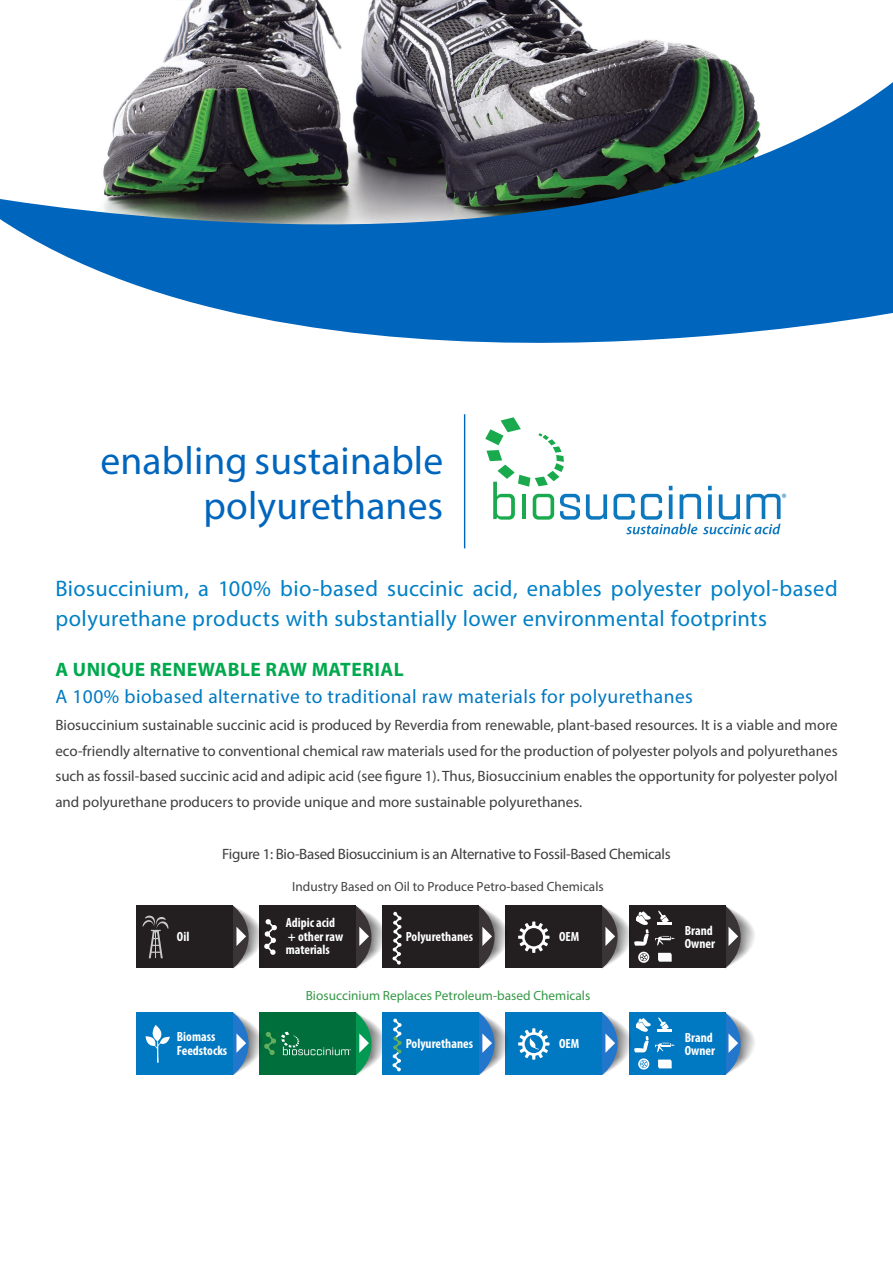
<style>
.page{position:relative;width:893px;height:1263px;background:#fff}
.page>*{position:absolute;margin:0;border:0;box-sizing:border-box;transform-origin:0 0}
.t1{font:39.6px/45.2px "Myriad Pro";letter-spacing:.005em;color:#0065bd;text-align:right}
.body_text_smaller{font:22.5px/30px "Myriad Pro";letter-spacing:.015em;color:#0080c6}
.body_text_smaller-2{font:19.5px "Myriad Pro";letter-spacing:.025em;color:#0079c2}
.body_text_smaller-3{font:700 19.5px "Myriad Pro";letter-spacing:.025em;color:#00a94e}
.body_text_smaller-4{font:15px/25.5px "Myriad Pro";letter-spacing:-.02em;color:#3e3e3f;text-align:justify}
.t2{font:700 condensed 13.35px/13.4px "Myriad Pro";color:#fff}
.t3{font:13.35px "Myriad Pro";color:#424143}
.t4{font:13.35px "Myriad Pro";color:#359846}
</style>
<div class="page">
<img style="left:154px;top:0;width:586px;height:71px">
<svg style="left:0;top:71px;width:893px;height:360px"></svg>
<svg style="left:586px;top:494px;width:21px;height:26px"></svg>
<svg style="left:485px;top:417px;width:95px;height:103px"></svg>
<svg style="left:613px;top:486px;width:173px;height:48px"></svg>
<hr style="left:464px;top:414px;width:1px;height:134px;background:#0065bd">
<div style="left:629px;top:1012px;width:96px;height:63px;background:#0079c2"></div>
<div style="left:506px;top:1012px;width:96px;height:63px;background:#0079c2"></div>
<div style="left:383px;top:1012px;width:96px;height:63px;background:#0079c2"></div>
<div style="left:137px;top:1012px;width:96px;height:63px;background:#0079c2"></div>
<svg style="left:479px;top:1012px;width:29px;height:63px"></svg>
<svg style="left:725px;top:1012px;width:30px;height:63px"></svg>
<svg style="left:233px;top:1012px;width:169px;height:63px"></svg>
<svg style="left:146px;top:1025px;width:24px;height:37px"></svg>
<svg style="left:518px;top:1028px;width:31px;height:32px"></svg>
<svg style="left:602px;top:1012px;width:73px;height:63px"></svg>
<div style="left:629px;top:906px;width:96px;height:62px;background:#231f20"></div>
<div style="left:506px;top:906px;width:96px;height:62px;background:#231f20"></div>
<div style="left:260px;top:906px;width:96px;height:62px;background:#231f20"></div>
<div style="left:383px;top:906px;width:96px;height:62px;background:#231f20"></div>
<div style="left:137px;top:906px;width:96px;height:62px;background:#231f20"></div>
<svg style="left:479px;top:906px;width:27px;height:62px"></svg>
<svg style="left:725px;top:906px;width:30px;height:62px"></svg>
<svg style="left:356px;top:906px;width:46px;height:62px"></svg>
<svg style="left:518px;top:921px;width:31px;height:32px"></svg>
<svg style="left:602px;top:906px;width:73px;height:62px"></svg>
<svg style="left:143px;top:916px;width:25px;height:42px"></svg>
<svg style="left:233px;top:906px;width:44px;height:62px"></svg>
<p class="t1" style="left:101px;top:437px;width:344px">enabling sustainable polyurethanes</p>
<p class="body_text_smaller" style="left:55px;top:573px;width:784px">Biosuccinium, a 100% bio-based succinic acid, enables polyester polyol-based polyurethane products with substantially lower environmental footprints</p>
<p class="body_text_smaller-3" style="left:56px;top:656px;width:350px">A UNIQUE RENEWABLE RAW MATERIAL</p>
<p class="body_text_smaller-2" style="left:55px;top:684px;width:639px">A 100% biobased alternative to traditional raw materials for polyurethanes</p>
<p class="body_text_smaller-4" style="left:55px;top:712px;width:784px">Biosuccinium sustainable succinic acid is produced by Reverdia from renewable, plant-based resources. It is a viable and more eco-friendly alternative to conventional chemical raw materials used for the production of polyester polyols and polyurethanes such as fossil-based succinic acid and adipic acid (see figure 1). Thus, Biosuccinium enables the opportunity for polyester polyol and polyurethane producers to provide unique and more sustainable polyurethanes.</p>
<p class="body_text_smaller-4" style="left:222px;top:840px;width:450px">Figure 1: Bio-Based Biosuccinium is an Alternative to Fossil-Based Chemicals</p>
<p class="t2" style="left:177px;top:930px;width:14px">Oil</p>
<p class="t2" style="left:177px;top:1030px;width:52px">Biomass<br>Feedstocks</p>
<p class="t3" style="left:292px;top:878px;width:313px">Industry Based on Oil to Produce Petro-based Chemicals</p>
<p class="t2" style="left:286px;top:916px;width:59px">Adipic acid + other raw materials</p>
<p class="t2" style="left:406px;top:930px;width:69px">Polyurethanes</p>
<p class="t2" style="left:559px;top:930px;width:22px">OEM</p>
<p class="t4" style="left:306px;top:987px;width:286px">Biosuccinium Replaces Petroleum-based Chemicals</p>
<p class="t2" style="left:406px;top:1036px;width:69px">Polyurethanes</p>
<p class="t2" style="left:559px;top:1036px;width:22px">OEM</p>
<p class="t2" style="left:685px;top:923px;width:32px">Brand<br>Owner</p>
<p class="t2" style="left:685px;top:1030px;width:32px">Brand<br>Owner</p>
</div>
